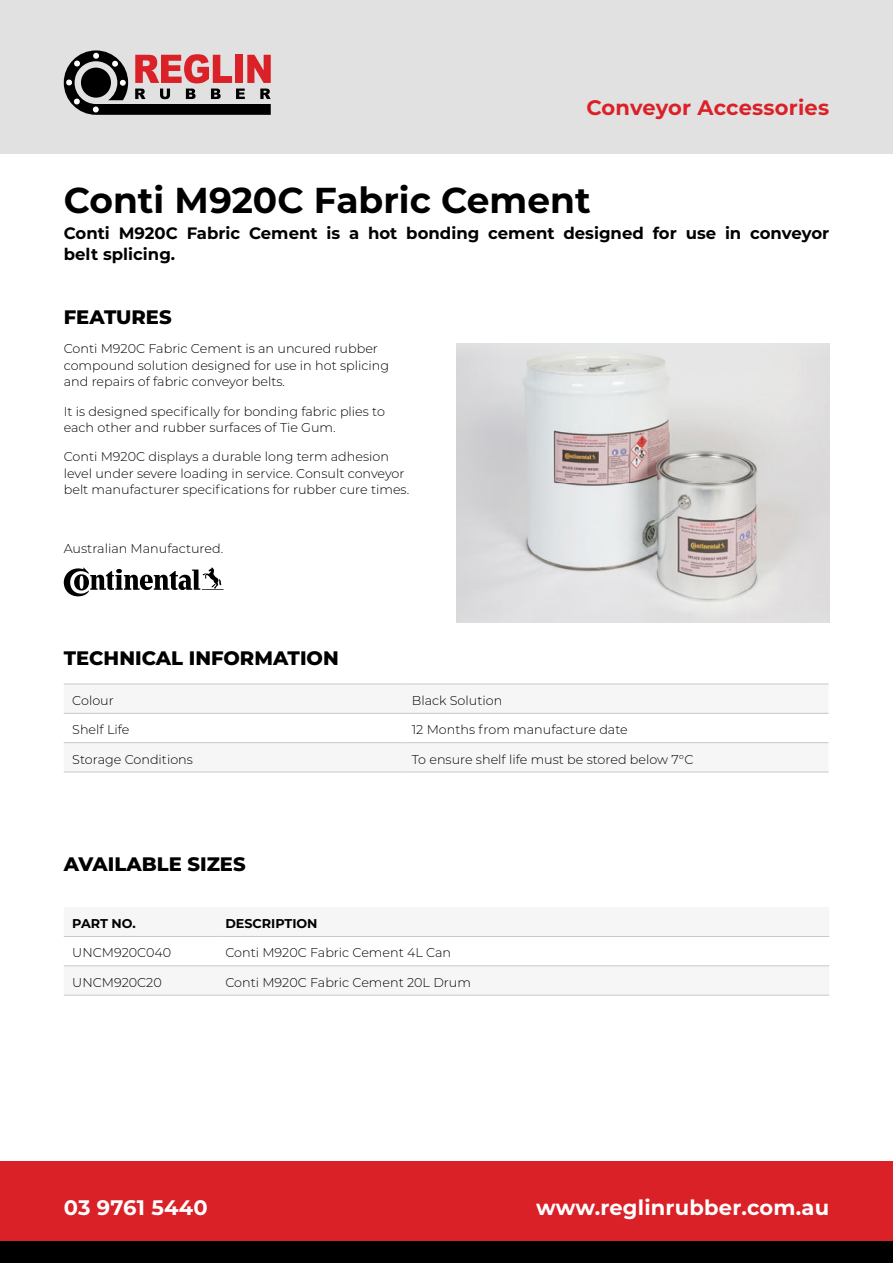
<style>
.page{position:relative;width:893px;height:1263px;background:#fff}
.page>*{position:absolute;margin:0;border:0;box-sizing:border-box;transform-origin:0 0}
.t1{font:700 36px "Montserrat";color:#000}
.t2{font:700 21px "Montserrat";letter-spacing:.01em;color:#fff}
.t3{font:700 21px "Montserrat";letter-spacing:.005em;color:#da2128}
.t4{font:800 19.5px "Montserrat";color:#000}
.t5{font:700 16.5px/21px "Montserrat";color:#000}
.t6{font:300 12.75px/16.5px "Montserrat";color:#000}
.t7{font:700 12.75px "Montserrat";color:#000}
</style>
<div class="page">
<div style="left:0;top:0;width:893px;height:153px;background:#e1e1e1"></div>
<div style="left:0;top:1161px;width:893px;height:81px;background:#da2128"></div>
<div style="left:0;top:1242px;width:893px;height:21px;background:#000"></div>
<svg style="left:64px;top:50px;width:207px;height:65px"></svg>
<img style="left:456px;top:343px;width:373px;height:280px">
<svg style="left:64px;top:712px;width:764px;height:60px;fill:#f6f6f6"></svg>
<hr style="left:64px;top:684px;width:339px;height:1px;background:#c7c8ca">
<hr style="left:403px;top:684px;width:425px;height:1px;background:#c7c8ca">
<hr style="left:64px;top:713px;width:339px;height:1px;background:#c7c8ca">
<hr style="left:403px;top:713px;width:425px;height:1px;background:#c7c8ca">
<hr style="left:64px;top:742px;width:339px;height:1px;background:#c7c8ca">
<hr style="left:403px;top:742px;width:425px;height:1px;background:#c7c8ca">
<hr style="left:64px;top:772px;width:339px;height:1px;background:#c7c8ca">
<hr style="left:403px;top:772px;width:425px;height:1px;background:#c7c8ca">
<svg style="left:64px;top:935px;width:765px;height:60px;fill:#f6f6f6"></svg>
<hr style="left:64px;top:936px;width:153px;height:1px;background:#c7c8ca">
<hr style="left:217px;top:936px;width:612px;height:1px;background:#c7c8ca">
<hr style="left:64px;top:965px;width:153px;height:1px;background:#c7c8ca">
<hr style="left:217px;top:965px;width:612px;height:1px;background:#c7c8ca">
<hr style="left:64px;top:995px;width:153px;height:1px;background:#c7c8ca">
<hr style="left:217px;top:995px;width:612px;height:1px;background:#c7c8ca">
<svg style="left:64px;top:567px;width:160px;height:29px"></svg>
<h2 class="t3" style="left:586px;top:92px;width:244px">Conveyor Accessories</h2>
<h1 class="t1" style="left:64px;top:175px;width:528px">Conti M920C Fabric Cement</h1>
<p class="t5" style="left:64px;top:221px;width:767px">Conti M920C Fabric Cement is a hot bonding cement designed for use in conveyor belt splicing.</p>
<h3 class="t4" style="left:64px;top:303px;width:109px">FEATURES</h3>
<p class="t6" style="left:64px;top:340px;width:327px">Conti M920C Fabric Cement is an uncured rubber compound solution designed for use in hot splicing and repairs of fabric conveyor belts.</p>
<p class="t6" style="left:64px;top:402px;width:323px">It is designed specifically for bonding fabric plies to each other and rubber surfaces of Tie Gum.</p>
<p class="t6" style="left:64px;top:448px;width:347px">Conti M920C displays a durable long term adhesion level under severe loading in service. Consult conveyor belt manufacturer specifications for rubber cure times.</p>
<p class="t6" style="left:64px;top:540px;width:161px">Australian Manufactured.</p>
<h3 class="t4" style="left:64px;top:644px;width:277px">TECHNICAL INFORMATION</h3>
<p class="t6" style="left:72px;top:692px;width:43px">Colour</p>
<p class="t6" style="left:412px;top:692px;width:92px">Black Solution</p>
<p class="t6" style="left:72px;top:721px;width:59px">Shelf Life</p>
<p class="t6" style="left:412px;top:721px;width:218px">12 Months from manufacture date</p>
<p class="t6" style="left:72px;top:750px;width:122px">Storage Conditions</p>
<p class="t6" style="left:412px;top:750px;width:283px">To ensure shelf life must be stored below 7°C</p>
<h3 class="t4" style="left:64px;top:850px;width:183px">AVAILABLE SIZES</h3>
<p class="t7" style="left:72px;top:914px;width:65px">PART NO.</p>
<p class="t7" style="left:225px;top:914px;width:94px">DESCRIPTION</p>
<p class="t6" style="left:72px;top:944px;width:100px">UNCM920C040</p>
<p class="t6" style="left:225px;top:944px;width:227px">Conti M920C Fabric Cement 4L Can</p>
<p class="t6" style="left:72px;top:973px;width:91px">UNCM920C20</p>
<p class="t6" style="left:225px;top:973px;width:247px">Conti M920C Fabric Cement 20L Drum</p>
<h2 class="t2" style="left:64px;top:1193px;width:145px">03 9761 5440</h2>
<h2 class="t2" style="left:536px;top:1193px;width:294px">www.reglinrubber.com.au</h2>
</div>
